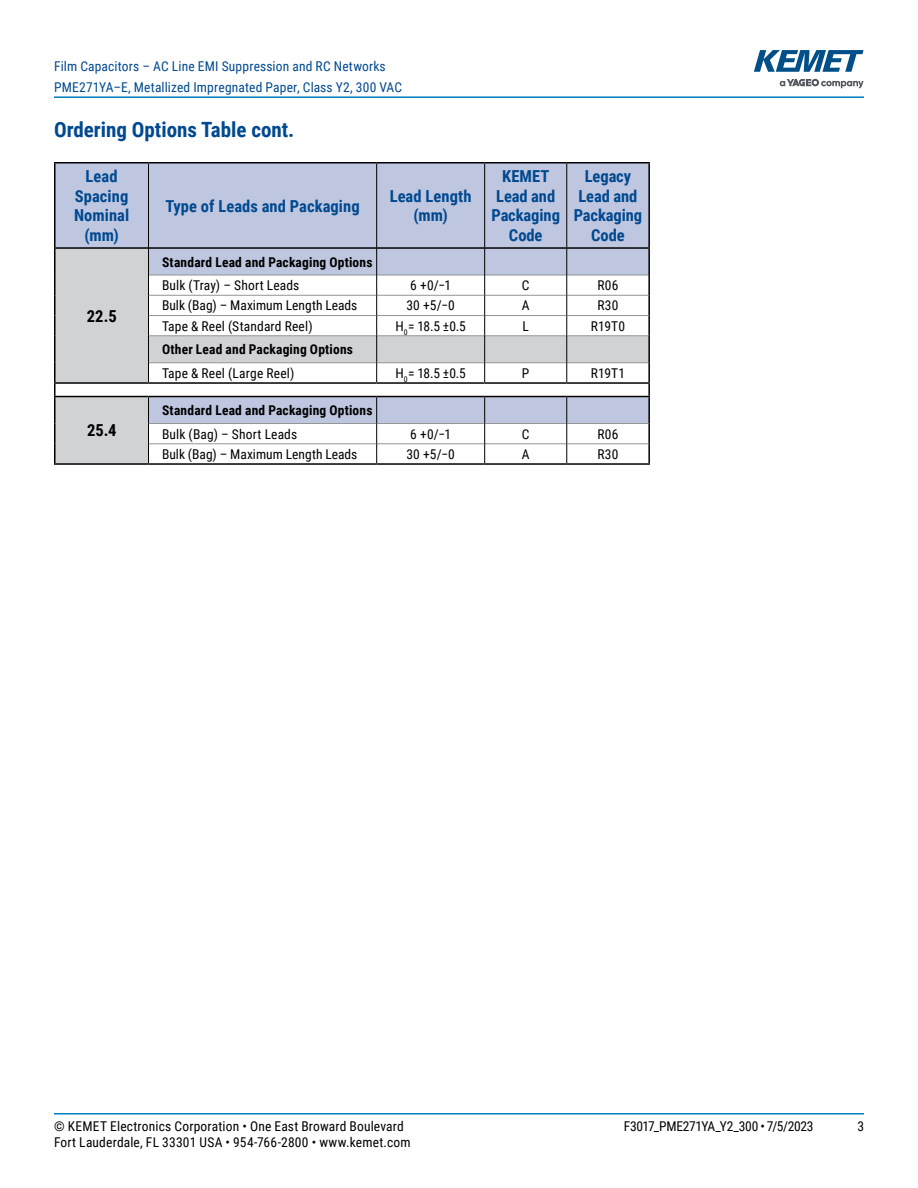
<style>
.page{position:relative;width:918px;height:1188px;background:#fff}
.page>*{position:absolute;margin:0;border:0;box-sizing:border-box;transform-origin:0 0}
.t1{font:700 21px "Roboto Condensed";color:#004990}
.t2{font:700 16.5px/19.8px "Roboto Condensed";color:#004990;text-align:center}
.t3{font:700 16.5px "Roboto Condensed";color:#000}
.t4{font:13.5px/16.2px "Roboto Condensed";letter-spacing:.01em;color:#000}
.t5{font:13.5px/21px "Roboto Condensed";letter-spacing:.015em;color:#004990}
.t6{font:700 13.5px "Roboto Condensed";letter-spacing:.015em;color:#000}
.t7{font:13.5px "Roboto Condensed";letter-spacing:-.025em;color:#000}
</style>
<div class="page">
<hr style="left:54px;top:1113px;width:810px;height:2px;background:#007cc2">
<hr style="left:54px;top:96px;width:810px;height:2px;background:#007cc2">
<svg style="left:780px;top:79px;width:84px;height:9px"></svg>
<svg style="left:754px;top:50px;width:110px;height:22px"></svg>
<div style="left:56px;top:163px;width:592px;height:84px;background:#bfc6df"></div>
<svg style="left:56px;top:249px;width:592px;height:214px"></svg>
<svg style="left:149px;top:249px;width:499px;height:174px"></svg>
<div style="left:55px;top:383px;width:594px;height:14px;background:#fff"></div>
<hr style="left:377px;top:275px;width:107px;height:1px;background:#939597">
<hr style="left:485px;top:275px;width:81px;height:1px;background:#939597">
<hr style="left:567px;top:275px;width:81px;height:1px;background:#939597">
<hr style="left:149px;top:295px;width:227px;height:1px;background:#939597">
<hr style="left:377px;top:295px;width:107px;height:1px;background:#939597">
<hr style="left:485px;top:295px;width:81px;height:1px;background:#939597">
<hr style="left:567px;top:295px;width:81px;height:1px;background:#939597">
<hr style="left:149px;top:315px;width:227px;height:1px;background:#939597">
<hr style="left:377px;top:315px;width:107px;height:1px;background:#939597">
<hr style="left:485px;top:315px;width:81px;height:1px;background:#939597">
<hr style="left:567px;top:315px;width:81px;height:1px;background:#939597">
<hr style="left:149px;top:335px;width:227px;height:1px;background:#939597">
<hr style="left:377px;top:335px;width:107px;height:1px;background:#939597">
<hr style="left:485px;top:335px;width:81px;height:1px;background:#939597">
<hr style="left:567px;top:335px;width:81px;height:1px;background:#939597">
<hr style="left:149px;top:362px;width:227px;height:1px;background:#939597">
<hr style="left:377px;top:362px;width:107px;height:1px;background:#939597">
<hr style="left:485px;top:362px;width:81px;height:1px;background:#939597">
<hr style="left:567px;top:362px;width:81px;height:1px;background:#939597">
<hr style="left:377px;top:423px;width:107px;height:1px;background:#939597">
<hr style="left:485px;top:423px;width:81px;height:1px;background:#939597">
<hr style="left:567px;top:423px;width:81px;height:1px;background:#939597">
<hr style="left:149px;top:443px;width:227px;height:1px;background:#939597">
<hr style="left:377px;top:443px;width:107px;height:1px;background:#939597">
<hr style="left:485px;top:443px;width:81px;height:1px;background:#939597">
<hr style="left:567px;top:443px;width:81px;height:1px;background:#939597">
<hr style="left:149px;top:275px;width:227px;height:1px;background:#939597">
<hr style="left:149px;top:423px;width:227px;height:1px;background:#939597">
<hr style="left:54px;top:247px;width:94px;height:2px;background:#000">
<hr style="left:149px;top:247px;width:227px;height:2px;background:#000">
<hr style="left:377px;top:247px;width:107px;height:2px;background:#000">
<hr style="left:485px;top:247px;width:81px;height:2px;background:#000">
<hr style="left:567px;top:247px;width:83px;height:2px;background:#000">
<hr style="left:148px;top:163px;width:1px;height:85px;background:#000">
<hr style="left:376px;top:163px;width:1px;height:85px;background:#000">
<hr style="left:484px;top:163px;width:1px;height:85px;background:#000">
<hr style="left:566px;top:163px;width:1px;height:85px;background:#000">
<svg style="left:148px;top:248px;width:1px;height:134px"></svg>
<svg style="left:376px;top:248px;width:1px;height:134px"></svg>
<svg style="left:484px;top:248px;width:1px;height:134px"></svg>
<svg style="left:566px;top:248px;width:1px;height:134px"></svg>
<svg style="left:148px;top:397px;width:1px;height:66px"></svg>
<svg style="left:376px;top:397px;width:1px;height:66px"></svg>
<svg style="left:484px;top:397px;width:1px;height:66px"></svg>
<svg style="left:566px;top:397px;width:1px;height:66px"></svg>
<hr style="left:54px;top:382px;width:95px;height:2px;background:#000">
<hr style="left:149px;top:382px;width:228px;height:2px;background:#000">
<hr style="left:377px;top:382px;width:108px;height:2px;background:#000">
<hr style="left:485px;top:382px;width:82px;height:2px;background:#000">
<hr style="left:567px;top:382px;width:83px;height:2px;background:#000">
<hr style="left:54px;top:396px;width:95px;height:1px;background:#000">
<hr style="left:149px;top:396px;width:228px;height:1px;background:#000">
<hr style="left:377px;top:396px;width:108px;height:1px;background:#000">
<hr style="left:485px;top:396px;width:82px;height:1px;background:#000">
<hr style="left:567px;top:396px;width:83px;height:1px;background:#000">
<hr style="left:54px;top:162px;width:95px;height:1px;background:#000">
<hr style="left:54px;top:163px;width:2px;height:84px;background:#000">
<hr style="left:149px;top:162px;width:228px;height:1px;background:#000">
<hr style="left:377px;top:162px;width:108px;height:1px;background:#000">
<hr style="left:485px;top:162px;width:82px;height:1px;background:#000">
<hr style="left:567px;top:162px;width:83px;height:1px;background:#000">
<hr style="left:648px;top:163px;width:2px;height:84px;background:#000">
<hr style="left:54px;top:249px;width:2px;height:26px;background:#000">
<hr style="left:54px;top:275px;width:2px;height:20px;background:#000">
<hr style="left:54px;top:295px;width:2px;height:21px;background:#000">
<hr style="left:54px;top:316px;width:2px;height:20px;background:#000">
<hr style="left:54px;top:336px;width:2px;height:27px;background:#000">
<hr style="left:648px;top:249px;width:2px;height:26px;background:#000">
<hr style="left:648px;top:275px;width:2px;height:20px;background:#000">
<hr style="left:648px;top:295px;width:2px;height:21px;background:#000">
<hr style="left:648px;top:316px;width:2px;height:20px;background:#000">
<hr style="left:648px;top:336px;width:2px;height:27px;background:#000">
<svg style="left:54px;top:363px;width:2px;height:33px"></svg>
<svg style="left:648px;top:363px;width:2px;height:33px"></svg>
<hr style="left:54px;top:397px;width:2px;height:27px;background:#000">
<hr style="left:54px;top:424px;width:2px;height:20px;background:#000">
<svg style="left:54px;top:444px;width:2px;height:19px"></svg>
<hr style="left:54px;top:463px;width:95px;height:2px;background:#000">
<hr style="left:648px;top:397px;width:2px;height:27px;background:#000">
<hr style="left:648px;top:424px;width:2px;height:20px;background:#000">
<svg style="left:648px;top:444px;width:2px;height:19px"></svg>
<hr style="left:149px;top:463px;width:228px;height:2px;background:#000">
<hr style="left:377px;top:463px;width:108px;height:2px;background:#000">
<hr style="left:485px;top:463px;width:82px;height:2px;background:#000">
<hr style="left:567px;top:463px;width:83px;height:2px;background:#000">
<p class="t5" style="left:54px;top:57px;width:350px">Film Capacitors – AC Line EMI Suppression and RC Networks<br>PME271YA–E, Metallized Impregnated Paper, Class Y2, 300 VAC</p>
<h1 class="t1" style="left:54px;top:115px;width:242px">Ordering Options Table cont.</h1>
<p class="t2" style="left:74px;top:165px;width:57px">Lead<br>Spacing<br>Nominal (mm)</p>
<p class="t2" style="left:165px;top:195px;width:196px">Type of Leads and Packaging</p>
<p class="t2" style="left:390px;top:185px;width:83px">Lead Length (mm)</p>
<p class="t2" style="left:491px;top:166px;width:70px">KEMET<br>Lead and<br>Packaging<br>Code</p>
<p class="t2" style="left:574px;top:165px;width:70px">Legacy<br>Lead and<br>Packaging<br>Code</p>
<p class="t3" style="left:87px;top:304px;width:31px">22.5</p>
<p class="t3" style="left:87px;top:419px;width:31px">25.4</p>
<p class="t6" style="left:162px;top:252px;width:212px">Standard Lead and Packaging Options</p>
<p class="t4" style="left:162px;top:278px;width:139px">Bulk (Tray) – Short Leads</p>
<p class="t4" style="left:410px;top:277px;width:42px">6 +0/−1</p>
<p class="t4" style="left:522px;top:278px;width:9px">C</p>
<p class="t4" style="left:597px;top:278px;width:23px">R06</p>
<p class="t4" style="left:162px;top:298px;width:197px">Bulk (Bag) – Maximum Length Leads</p>
<p class="t4" style="left:406px;top:297px;width:50px">30 +5/−0</p>
<p class="t4" style="left:522px;top:298px;width:9px">A</p>
<p class="t4" style="left:597px;top:298px;width:23px">R30</p>
<p class="t4" style="left:162px;top:319px;width:152px">Tape &amp; Reel (Standard Reel)</p>
<p class="t4" style="left:395px;top:319px;width:72px">H<sub>0</sub>= 18.5 ±0.5</p>
<p class="t4" style="left:523px;top:319px;width:8px">L</p>
<p class="t4" style="left:591px;top:319px;width:36px">R19T0</p>
<p class="t6" style="left:162px;top:340px;width:193px">Other Lead and Packaging Options</p>
<p class="t4" style="left:162px;top:366px;width:134px">Tape &amp; Reel (Large Reel)</p>
<p class="t4" style="left:395px;top:366px;width:72px">H<sub>0</sub>= 18.5 ±0.5</p>
<p class="t4" style="left:522px;top:366px;width:9px">P</p>
<p class="t4" style="left:591px;top:366px;width:36px">R19T1</p>
<p class="t6" style="left:162px;top:401px;width:212px">Standard Lead and Packaging Options</p>
<p class="t4" style="left:162px;top:427px;width:137px">Bulk (Bag) – Short Leads</p>
<p class="t4" style="left:410px;top:425px;width:42px">6 +0/−1</p>
<p class="t4" style="left:522px;top:427px;width:9px">C</p>
<p class="t4" style="left:597px;top:427px;width:23px">R06</p>
<p class="t4" style="left:162px;top:447px;width:197px">Bulk (Bag) – Maximum Length Leads</p>
<p class="t4" style="left:406px;top:446px;width:50px">30 +5/−0</p>
<p class="t4" style="left:522px;top:447px;width:9px">A</p>
<p class="t4" style="left:597px;top:447px;width:23px">R30</p>
<p class="t4" style="left:54px;top:1119px;width:358px">© KEMET Electronics Corporation • One East Broward Boulevard<br>Fort Lauderdale, FL 33301 USA • 954-766-2800 • www.kemet.com</p>
<p class="t7" style="left:624px;top:1120px;width:191px">F3017_PME271YA_Y2_300 • 7/5/2023</p>
<p class="t4" style="left:857px;top:1119px;width:8px">3</p>
</div>
